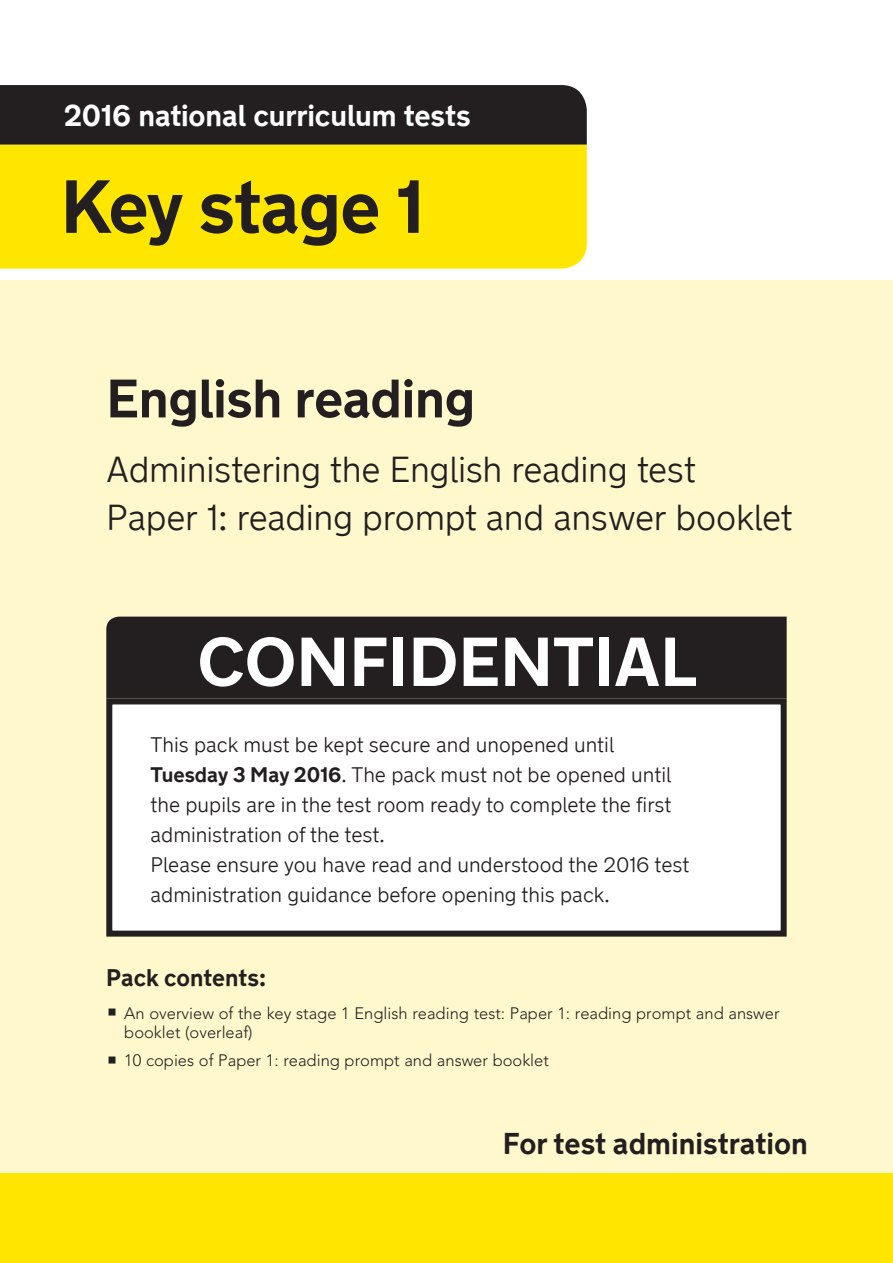
<style>
.page{position:relative;width:893px;height:1263px;background:#fff}
.page>*{position:absolute;margin:0;border:0;box-sizing:border-box;transform-origin:0 0}
.KeyStage{font:700 75px "New Transport";letter-spacing:-.015em;color:#231f20}
.CONFIDENTIAL_MATERIA{font:700 69px "New Transport";color:#fff}
.Full_Test_Title{font:700 54px "New Transport";letter-spacing:-.01em;color:#231f20}
.Full_Test_Title-2{font:300 36px/48px "New Transport";letter-spacing:-.01em;color:#231f20}
.National_Curriculum{font:700 30px "New Transport";letter-spacing:-.005em;color:#fff}
.For_test_administrat{font:700 30px "New Transport";color:#231f20}
.Test_date{font:700 24px "New Transport";color:#231f20}
.Test_Instruction{font:300 21px/30px "New Transport";color:#231f20}
.t1{font:300 16.5px/19.5px "Avenir LT Std";color:#231f20}
.s1{font-weight:700}
</style>
<div class="page">
<div style="left:0;top:281px;width:893px;height:893px;background:#fff8cc"></div>
<div style="left:0;top:1174px;width:893px;height:89px;background:#ffe600"></div>
<div style="left:0;top:145px;width:587px;height:124px;background:#ffe600"></div>
<div style="left:0;top:85px;width:587px;height:60px;background:#231f20"></div>
<div style="left:109px;top:701px;width:675px;height:232px;background:#fff"></div>
<div style="left:106px;top:698px;width:681px;height:238px;border:6px solid #231f20"></div>
<div style="left:106px;top:617px;width:681px;height:81px;background:#231f20"></div>
<p class="National_Curriculum" style="left:64px;top:97px;width:408px">2016 national curriculum tests</p>
<p class="KeyStage" style="left:61px;top:159px;width:365px">Key stage 1</p>
<p class="Full_Test_Title" style="left:106px;top:364px;width:370px">English reading</p>
<p class="Full_Test_Title-2" style="left:106px;top:446px;width:688px">Administering the English reading test<br>Paper 1: reading prompt and answer booklet</p>
<p class="CONFIDENTIAL_MATERIA" style="left:197px;top:618px;width:501px">CONFIDENTIAL</p>
<p class="Test_Instruction" style="left:151px;top:730px;width:540px">This pack must be kept secure and unopened until <span class="s1">Tuesday 3 May 2016</span>. The pack must not be opened until the pupils are in the test room ready to complete the first administration of the test.<br>Please ensure you have read and understood the 2016 test administration guidance before opening this pack.</p>
<p class="Test_date" style="left:106px;top:963px;width:161px">Pack contents:</p>
<p class="t1" style="left:124px;top:1003px;width:657px">An overview of the key stage 1 English reading test: Paper 1: reading prompt and answer booklet (overleaf)</p>
<p class="t1" style="left:124px;top:1051px;width:426px">10 copies of Paper 1: reading prompt and answer booklet</p>
<p class="For_test_administrat" style="left:503px;top:1125px;width:307px">For test administration</p>
</div>
